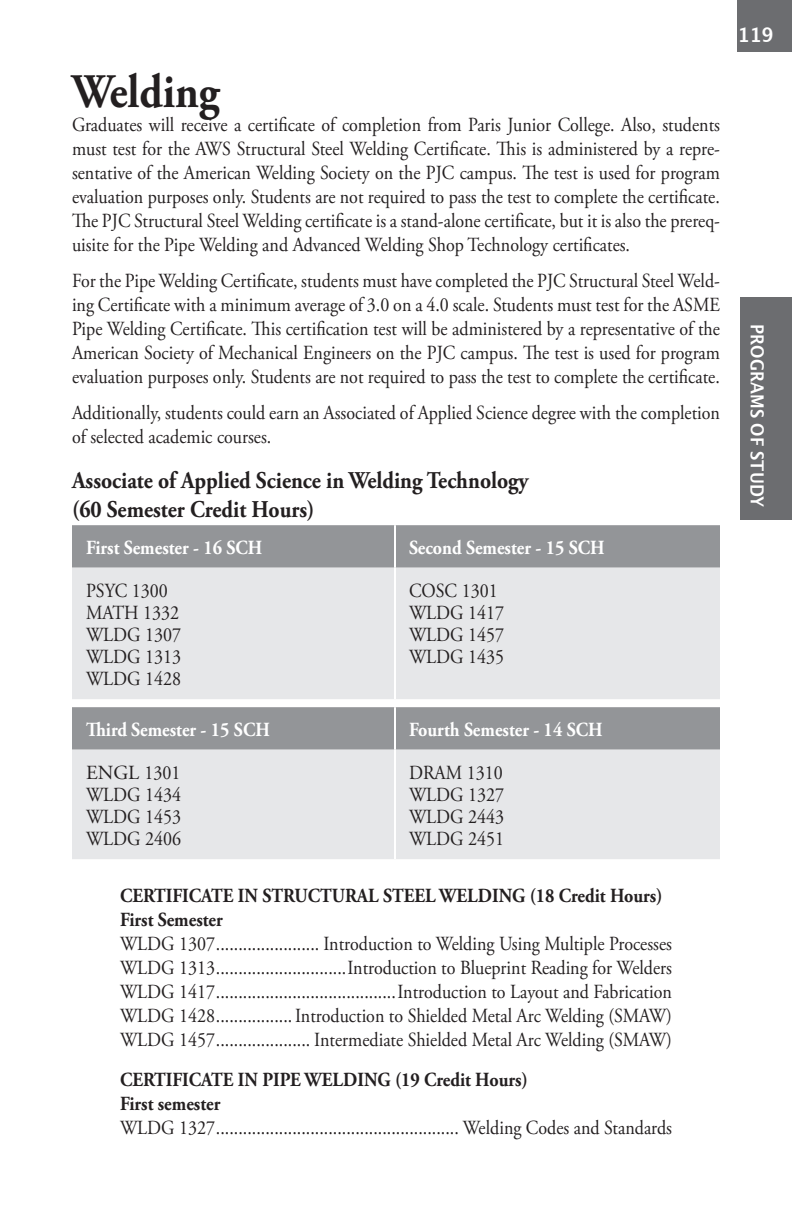
<style>
.page{position:relative;width:792px;height:1224px;background:#fff}
.page>*{position:absolute;margin:0;border:0;box-sizing:border-box;transform-origin:0 0}
.Main_Text{font:700 48px "Adobe Garamond Pro";color:#231f20;scale:.9 1}
.Subhead{font:700 24px "Adobe Garamond Pro";color:#231f20;scale:.9 1}
.Main_Text-2{font:700 24px "Adobe Garamond Pro";color:#231f20;scale:.9 1}
.Main_Text-3{font:20px/24px "Adobe Garamond Pro";color:#231f20;text-align:justify;scale:.9 1}
.List_Leaders{font:20px/24px "Adobe Garamond Pro";color:#231f20;text-align:justify;scale:.9 1}
.Semesters{font:20px "Adobe Garamond Pro";color:#231f20;scale:.9 1}
.Semesters-2{font:700 20px "Adobe Garamond Pro";color:#231f20;scale:.9 1}
.Main_Text-4{font:700 20px "Adobe Garamond Pro";color:#fff;scale:.9 1}
.Main_Text-5{font:20px "Adobe Garamond Pro";color:#231f20}
.Main_Text-6{font:700 20px "Lucida Grande";color:#fff;scale:.9 1}
.Main_Text-7{font:700 18px "Lucida Grande";color:#fff;scale:.9 1}
</style>
<div class="page">
<div style="left:72px;top:525px;width:648px;height:43px;background:#939598"></div>
<div style="left:72px;top:568px;width:648px;height:131px;background:#e6e7e9"></div>
<hr style="left:394px;top:525px;width:2px;height:43px;background:#fff">
<hr style="left:394px;top:568px;width:2px;height:131px;background:#fff">
<div style="left:72px;top:707px;width:648px;height:43px;background:#939598"></div>
<div style="left:72px;top:750px;width:648px;height:109px;background:#e6e7e9"></div>
<hr style="left:394px;top:707px;width:2px;height:43px;background:#fff">
<hr style="left:394px;top:750px;width:2px;height:109px;background:#fff">
<div style="left:741px;top:297px;width:51px;height:223px;background:#6c6d70"></div>
<div style="left:738px;top:0;width:54px;height:52px;background:#6c6d70"></div>
<p class="Main_Text" style="left:72px;top:64px;width:166px">Welding</p>
<p class="List_Leaders" style="left:72px;top:113px;width:722px">Graduates will receive a certificate of completion from Paris Junior College. Also, students must test for the AWS Structural Steel Welding Certificate. This is administered by a repre&shy;sentative of the American Welding Society on the PJC campus. The test is used for program evaluation purposes only. Students are not required to pass the test to complete the certificate.<br>The PJC Structural Steel Welding certificate is a stand-alone certificate, but it is also the prereq&shy;uisite for the Pipe Welding and Advanced Welding Shop Technology certificates.</p>
<p class="Main_Text-3" style="left:72px;top:269px;width:722px">For the Pipe Welding Certificate, students must have completed the PJC Structural Steel Weld&shy;ing Certificate with a minimum average of 3.0 on a 4.0 scale. Students must test for the ASME Pipe Welding Certificate. This certification test will be administered by a representative of the American Society of Mechanical Engineers on the PJC campus. The test is used for program evaluation purposes only. Students are not required to pass the test to complete the certificate.</p>
<p class="Main_Text-3" style="left:72px;top:401px;width:722px">Additionally, students could earn an Associated of Applied Science degree with the completion of selected academic courses.</p>
<p class="Subhead" style="left:72px;top:467px;width:509px">Associate of Applied Science in Welding Technology</p>
<p class="Main_Text-2" style="left:72px;top:496px;width:271px">(60 Semester Credit Hours)</p>
<p class="Main_Text-4" style="left:86px;top:536px;width:198px">First Semester - 16 SCH</p>
<p class="Main_Text-4" style="left:409px;top:536px;width:219px">Second Semester - 15 SCH</p>
<p class="Main_Text-3" style="left:86px;top:580px;width:92px">PSYC 1300</p>
<p class="Main_Text-3" style="left:86px;top:602px;width:105px">MATH 1332</p>
<p class="Main_Text-3" style="left:86px;top:624px;width:107px">WLDG 1307</p>
<p class="Main_Text-3" style="left:86px;top:646px;width:107px">WLDG 1313</p>
<p class="Main_Text-3" style="left:86px;top:668px;width:107px">WLDG 1428</p>
<p class="Main_Text-3" style="left:409px;top:580px;width:100px">COSC 1301</p>
<p class="Main_Text-3" style="left:409px;top:602px;width:107px">WLDG 1417</p>
<p class="Main_Text-3" style="left:409px;top:624px;width:107px">WLDG 1457</p>
<p class="Main_Text-3" style="left:409px;top:646px;width:107px">WLDG 1435</p>
<p class="Main_Text-4" style="left:86px;top:718px;width:206px">Third Semester - 15 SCH</p>
<p class="Main_Text-4" style="left:409px;top:718px;width:217px">Fourth Semester - 14 SCH</p>
<p class="Main_Text-5" style="left:86px;top:761px;width:96px">ENGL 1301</p>
<p class="Main_Text-3" style="left:86px;top:784px;width:107px">WLDG 1434</p>
<p class="Main_Text-3" style="left:86px;top:806px;width:107px">WLDG 1453</p>
<p class="Main_Text-3" style="left:86px;top:828px;width:107px">WLDG 2406</p>
<p class="Main_Text-3" style="left:409px;top:762px;width:106px">DRAM 1310</p>
<p class="Main_Text-3" style="left:409px;top:784px;width:107px">WLDG 1327</p>
<p class="Main_Text-3" style="left:409px;top:806px;width:107px">WLDG 2443</p>
<p class="Main_Text-3" style="left:409px;top:828px;width:107px">WLDG 2451</p>
<p class="Semesters-2" style="left:120px;top:884px;width:604px">CERTIFICATE IN STRUCTURAL STEEL WELDING (18 Credit Hours)</p>
<p class="Semesters-2" style="left:120px;top:908px;width:116px">First Semester</p>
<p class="Semesters" style="left:120px;top:931px;width:615px">WLDG 1307....................... Introduction to Welding Using Multiple Processes</p>
<p class="Semesters" style="left:120px;top:955px;width:615px">WLDG 1313.............................Introduction to Blueprint Reading for Welders</p>
<p class="Semesters" style="left:120px;top:979px;width:615px">WLDG 1417........................................Introduction to Layout and Fabrication</p>
<p class="Semesters" style="left:120px;top:1003px;width:615px">WLDG 1428.................Introduction to Shielded Metal Arc Welding (SMAW)</p>
<p class="Semesters" style="left:120px;top:1027px;width:615px">WLDG 1457..................... Intermediate Shielded Metal Arc Welding (SMAW)</p>
<p class="Semesters-2" style="left:120px;top:1068px;width:455px">CERTIFICATE IN PIPE WELDING (19 Credit Hours)</p>
<p class="Semesters-2" style="left:120px;top:1092px;width:113px">First semester</p>
<p class="Semesters" style="left:120px;top:1116px;width:615px">WLDG 1327...................................................... Welding Codes and Standards</p>
<p class="Main_Text-6" style="left:738px;top:18px;width:41px">119</p>
<p class="Main_Text-7" style="left:772px;top:324px;width:205px;rotate:90deg">PROGRAMS OF STUDY</p>
</div>
